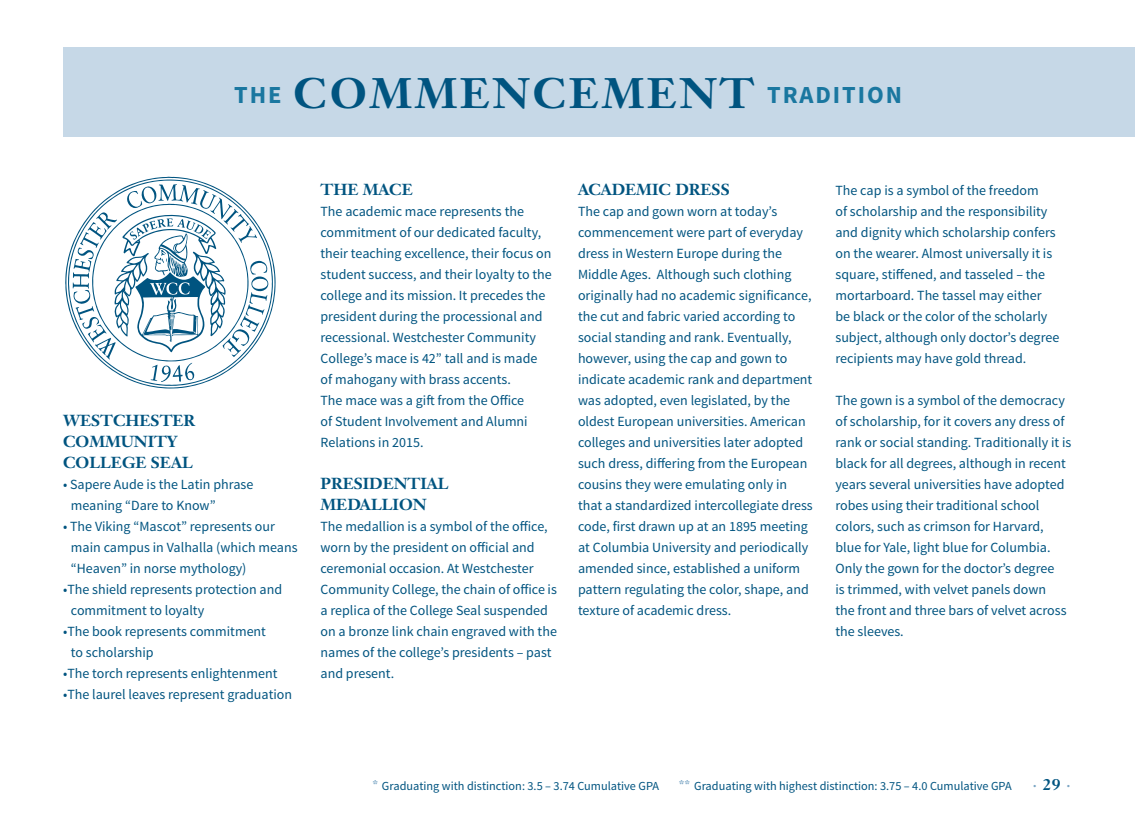
<style>
.page{position:relative;width:1135px;height:820px;background:#fff}
.page>*{position:absolute;margin:0;border:0;box-sizing:border-box;transform-origin:0 0}
.t1{font:700 24.5px "Source Sans Pro";letter-spacing:.08em;color:#1a77a0}
.t2{font:700 15.75px/21px "Janson Text LT Std";color:#005480}
.t3{font:14px/21px "Source Sans Pro";color:#005480}
.t4{font:12.25px "Source Sans Pro";color:#005480}
.t5{font:600 10.5px "Lucida Sans";color:#7aa5c4}
.s1{font-family:"Janson Text LT Std";font-size:42px;color:#005480}
.s2{font-family:"Lucida Sans";font-weight:600;color:#7aa5c4}
.s3{font-family:"Janson Text LT Std";font-weight:700;font-size:15.75px;color:#005480}
</style>
<div class="page">
<div style="left:64px;top:47px;width:1070px;height:90px;background:#c6d8e7"></div>
<svg style="left:68px;top:179px;width:205px;height:207px"></svg>
<svg style="left:69px;top:180px;width:203px;height:204px"></svg>
<svg style="left:73px;top:184px;width:195px;height:198px"></svg>
<h1 class="t1" style="left:234px;top:79px;width:669px">THE <span class="s1">COMMENCEMENT</span> TRADITION</h1>
<p class="t2" style="left:63px;top:409px;width:134px">WESTCHESTER<br>COMMUNITY<br>COLLEGE SEAL</p>
<p class="t3" style="left:71px;top:473px;width:184px;text-indent:-8px">• Sapere Aude is the Latin phrase meaning “Dare to Know”</p>
<p class="t3" style="left:71px;top:515px;width:228px;text-indent:-8px">• The Viking “Mascot” represents our main campus in Valhalla (which means “Heaven” in norse mythology)</p>
<p class="t3" style="left:71px;top:578px;width:213px;text-indent:-8px">•The shield represents protection and commitment to loyalty</p>
<p class="t3" style="left:71px;top:620px;width:196px;text-indent:-8px">•The book represents commitment to scholarship</p>
<p class="t3" style="left:63px;top:662px;width:216px">•The torch represents enlightenment</p>
<p class="t3" style="left:63px;top:683px;width:230px">•The laurel leaves represent graduation</p>
<p class="t2" style="left:320px;top:178px;width:94px">THE MACE</p>
<p class="t3" style="left:320px;top:200px;width:233px">The academic mace represents the commitment of our dedicated faculty, their teaching excellence, their focus on student success, and their loyalty to the college and its mission. It precedes the president during the processional and recessional. Westchester Community College’s mace is 42” tall and is made of mahogany with brass accents.<br>The mace was a gift from the Office<br>of Student Involvement and Alumni Relations in 2015.</p>
<p class="t2" style="left:320px;top:472px;width:130px">PRESIDENTIAL<br>MEDALLION</p>
<p class="t3" style="left:320px;top:515px;width:238px">The medallion is a symbol of the office, worn by the president on official and ceremonial occasion. At Westchester Community College, the chain of office is a replica of the College Seal suspended on a bronze link chain engraved with the names of the college’s presidents – past and present.</p>
<p class="t2" style="left:578px;top:178px;width:153px">ACADEMIC DRESS</p>
<p class="t3" style="left:578px;top:200px;width:236px">The cap and gown worn at today’s commencement were part of everyday dress in Western Europe during the Middle Ages. Although such clothing originally had no academic significance, the cut and fabric varied according to social standing and rank. Eventually, however, using the cap and gown to indicate academic rank and department was adopted, even legislated, by the oldest European universities. American colleges and universities later adopted such dress, differing from the European cousins they were emulating only in that a standardized intercollegiate dress code, first drawn up at an 1895 meeting at Columbia University and periodically amended since, established a uniform pattern regulating the color, shape, and texture of academic dress.</p>
<p class="t3" style="left:835px;top:179px;width:225px">The cap is a symbol of the freedom<br>of scholarship and the responsibility and dignity which scholarship confers on the wearer. Almost universally it is square, stiffened, and tasseled – the mortarboard. The tassel may either be black or the color of the scholarly subject, although only doctor’s degree recipients may have gold thread.</p>
<p class="t3" style="left:835px;top:389px;width:237px">The gown is a symbol of the democracy of scholarship, for it covers any dress of rank or social standing. Traditionally it is black for all degrees, although in recent years several universities have adopted robes using their traditional school colors, such as crimson for Harvard, blue for Yale, light blue for Columbia.<br>Only the gown for the doctor’s degree<br>is trimmed, with velvet panels down<br>the front and three bars of velvet across the sleeves.</p>
<p class="t4" style="left:372px;top:778px;width:288px"><span class="s2">*</span> Graduating with distinction: 3.5 – 3.74 Cumulative GPA</p>
<p class="t4" style="left:678px;top:778px;width:334px"><span class="s2">**</span> Graduating with highest distinction: 3.75 – 4.0 Cumulative GPA</p>
<p class="t5" style="left:1031px;top:778px;width:42px">•<span class="s3">29</span>•</p>
</div>
